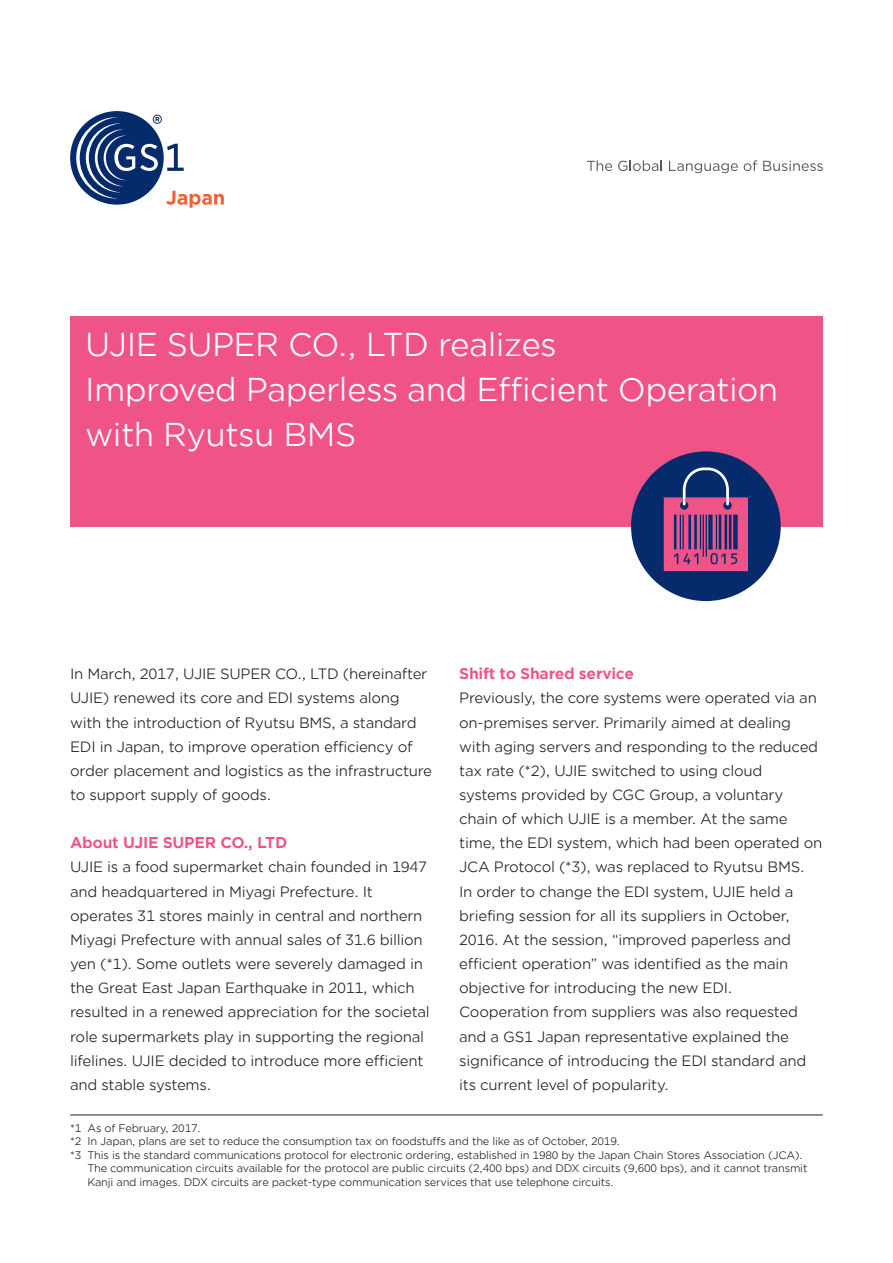
<style>
.page{position:relative;width:893px;height:1263px;background:#fff}
.page>*{position:absolute;margin:0;border:0;box-sizing:border-box;transform-origin:0 0}
.t1{font:31.5px/45px "Gotham Office";letter-spacing:-.02em;color:#fff}
.t2{font:700 15px "Gotham Office";letter-spacing:-.02em;color:#f05386}
.t3{font:14.25px/24.2px "Gotham Office";letter-spacing:-.02em;color:#231f20}
.t4{font:10.5px "Gotham Office";letter-spacing:-.02em;color:#231f20}
</style>
<div class="page">
<div style="left:70px;top:111px;width:94px;height:94px;background:#052b6c;border-radius:50%"></div>
<svg style="left:76px;top:115px;width:148px;height:93px"></svg>
<svg style="left:587px;top:160px;width:25px;height:11px"></svg>
<svg style="left:618px;top:160px;width:44px;height:11px"></svg>
<svg style="left:669px;top:161px;width:69px;height:12px"></svg>
<svg style="left:744px;top:160px;width:13px;height:11px"></svg>
<svg style="left:763px;top:161px;width:60px;height:10px"></svg>
<div style="left:70px;top:316px;width:753px;height:210px;background:#f05386"></div>
<div style="left:631px;top:451px;width:150px;height:150px;background:#052b6c;border-radius:50%"></div>
<svg style="left:664px;top:467px;width:84px;height:104px"></svg>
<hr style="left:70px;top:1115px;width:753px;height:1px;background:#231f20">
<h1 class="t1" style="left:85px;top:321px;width:695px">UJIE SUPER CO., LTD realizes<br>Improved Paperless and Efficient Operation with Ryutsu BMS</h1>
<p class="t3" style="left:70px;top:661px;width:363px">In March, 2017, UJIE SUPER CO., LTD (hereinafter UJIE) renewed its core and EDI systems along with the introduction of Ryutsu BMS, a standard EDI in Japan, to improve operation efficiency of order placement and logistics as the infrastructure to support supply of goods.</p>
<p class="t2" style="left:70px;top:832px;width:219px">About UJIE SUPER CO., LTD</p>
<p class="t3" style="left:70px;top:855px;width:361px">UJIE is a food supermarket chain founded in 1947 and headquartered in Miyagi Prefecture. It operates 31 stores mainly in central and northern Miyagi Prefecture with annual sales of 31.6 billion yen (*1). Some outlets were severely damaged in the Great East Japan Earthquake in 2011, which resulted in a renewed appreciation for the societal role supermarkets play in supporting the regional lifelines. UJIE decided to introduce more efficient and stable systems.</p>
<p class="t2" style="left:459px;top:663px;width:176px">Shift to Shared service</p>
<p class="t3" style="left:459px;top:686px;width:365px">Previously, the core systems were operated via an on-premises server. Primarily aimed at dealing with aging servers and responding to the reduced tax rate (*2), UJIE switched to using cloud systems provided by CGC Group, a voluntary chain of which UJIE is a member. At the same time, the EDI system, which had been operated on JCA Protocol (*3), was replaced to Ryutsu BMS.<br>In order to change the EDI system, UJIE held a briefing session for all its suppliers in October, 2016. At the session, “improved paperless and efficient operation” was identified as the main objective for introducing the new EDI.<br>Cooperation from suppliers was also requested and a GS1 Japan representative explained the significance of introducing the EDI standard and its current level of popularity.</p>
<p class="t4" style="left:70px;top:1121px;width:132px">*1 As of February, 2017.</p>
<p class="t4" style="left:70px;top:1134px;width:551px">*2 In Japan, plans are set to reduce the consumption tax on foodstuffs and the like as of October, 2019.</p>
<p class="t4" style="left:70px;top:1148px;width:734px">*3 This is the standard communications protocol for electronic ordering, established in 1980 by the Japan Chain Stores Association (JCA).</p>
<p class="t4" style="left:87px;top:1161px;width:721px">The communication circuits available for the protocol are public circuits (2,400 bps) and DDX circuits (9,600 bps), and it cannot transmit</p>
<p class="t4" style="left:87px;top:1175px;width:528px">Kanji and images. DDX circuits are packet-type communication services that use telephone circuits.</p>
</div>
